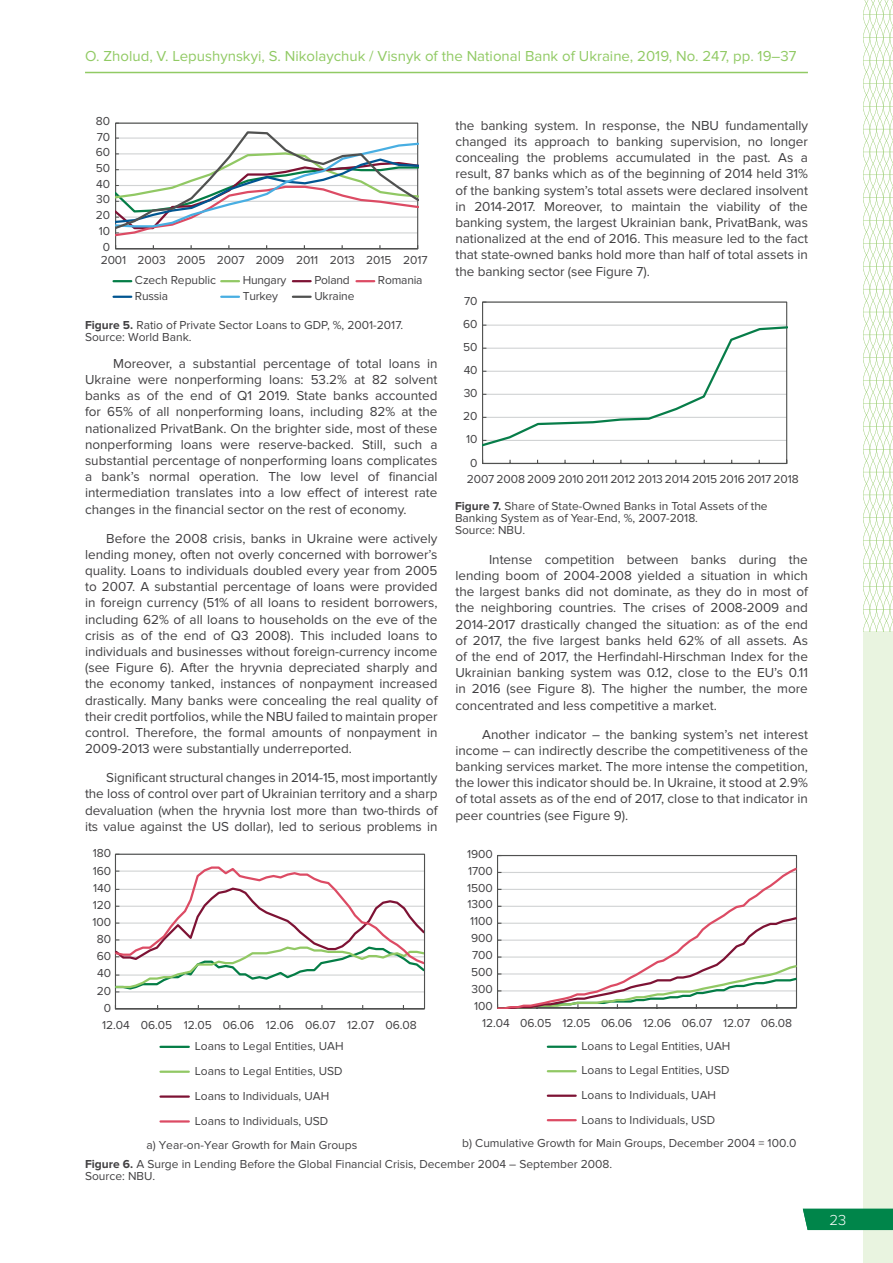
<style>
.page{position:relative;width:893px;height:1263px;background:#fff}
.page>*{position:absolute;margin:0;border:0;box-sizing:border-box;transform-origin:0 0}
.t1{font:15px "Proxima Nova";color:#91ca64}
.t2{font:300 15px "Proxima Nova";color:#fff}
.t3{font:13.5px/16.2px "Proxima Nova";color:#414042;text-align:justify}
.t4{font:12px/17.1px "Proxima Nova";color:#414042}
.s1{font-weight:700}
</style>
<div class="page">
<svg style="left:863px;top:0;width:30px;height:631px"></svg>
<hr style="left:0;top:631px;width:1px;height:632px;background:#91ca64">
<div style="left:863px;top:631px;width:30px;height:632px;background:#e9f4e0"></div>
<div style="left:803px;top:1209px;width:90px;height:21px;background:#00854a"></div>
<hr style="left:85px;top:72px;width:723px;height:1px;background:#91ca64">
<svg style="left:356px;top:280px;width:18px;height:2px"></svg>
<svg style="left:114px;top:280px;width:17px;height:2px"></svg>
<svg style="left:114px;top:296px;width:17px;height:2px"></svg>
<svg style="left:221px;top:280px;width:18px;height:2px"></svg>
<svg style="left:221px;top:296px;width:18px;height:2px"></svg>
<svg style="left:293px;top:280px;width:18px;height:2px"></svg>
<svg style="left:293px;top:296px;width:18px;height:2px"></svg>
<svg style="left:115px;top:122px;width:304px;height:128px"></svg>
<svg style="left:482px;top:301px;width:306px;height:164px"></svg>
<svg style="left:482px;top:325px;width:305px;height:123px"></svg>
<hr style="left:160px;top:1046px;width:29px;height:2px;background:#047d46">
<hr style="left:160px;top:1070px;width:29px;height:3px;background:#91c864">
<hr style="left:160px;top:1095px;width:29px;height:3px;background:#7d1234">
<hr style="left:160px;top:1120px;width:29px;height:2px;background:#dc4b64">
<hr style="left:548px;top:1045px;width:28px;height:3px;background:#047d46">
<hr style="left:548px;top:1070px;width:28px;height:2px;background:#91c864">
<hr style="left:548px;top:1094px;width:28px;height:3px;background:#7d1234">
<hr style="left:548px;top:1119px;width:28px;height:2px;background:#dc4b64">
<svg style="left:114px;top:853px;width:312px;height:157px"></svg>
<svg style="left:115px;top:865px;width:309px;height:127px"></svg>
<svg style="left:497px;top:854px;width:300px;height:155px"></svg>
<svg style="left:497px;top:866px;width:300px;height:142px"></svg>
<p class="t1" style="left:85px;top:48px;width:713px">O. Zholud, V. Lepushynskyi, S. Nikolaychuk / Visnyk of the National Bank of Ukraine, 2019, No. 247, pp. 19–37</p>
<p class="t4" style="left:96px;top:112px;width:16px">80</p>
<p class="t4" style="left:97px;top:128px;width:15px">70</p>
<p class="t4" style="left:96px;top:144px;width:16px">60</p>
<p class="t4" style="left:96px;top:160px;width:16px">50</p>
<p class="t4" style="left:96px;top:175px;width:15px">40</p>
<p class="t4" style="left:96px;top:191px;width:15px">30</p>
<p class="t4" style="left:96px;top:207px;width:16px">20</p>
<p class="t4" style="left:99px;top:222px;width:13px">10</p>
<p class="t4" style="left:103px;top:238px;width:9px">0</p>
<p class="t4" style="left:135px;top:251px;width:294px;line-height:20.1px;text-indent:-34px">2001 2003 2005 2007 2009 2011 2013 2015 2017<br>Czech Republic</p>
<p class="t4" style="left:243px;top:273px;width:45px;line-height:15.5px">Hungary<br>Turkey</p>
<p class="t4" style="left:314px;top:273px;width:42px;line-height:15.5px">Poland<br>Ukraine</p>
<p class="t4" style="left:85px;top:319px;width:320px;line-height:12px"><span class="s1">Figure 5.</span> Ratio of Private Sector Loans to GDP, %, 2001-2017.<br>Source: World Bank.</p>
<p class="t4" style="left:378px;top:272px;width:46px">Romania</p>
<p class="t4" style="left:135px;top:288px;width:35px">Russia</p>
<p class="t3" style="left:85px;top:355px;width:354px;text-indent:28px">Moreover, a substantial percentage of total loans in Ukraine were nonperforming loans: 53.2% at 82 solvent banks as of the end of Q1 2019. State banks accounted for 65% of all nonperforming loans, including 82% at the nationalized PrivatBank. On the brighter side, most of these nonperforming loans were reserve-backed. Still, such a substantial percentage of nonperforming loans complicates a bank’s normal operation. The low level of financial intermediation translates into a low effect of interest rate changes in the financial sector on the rest of economy.</p>
<p class="t3" style="left:85px;top:530px;width:354px;text-indent:21px">Before the 2008 crisis, banks in Ukraine were actively lending money, often not overly concerned with borrower’s quality. Loans to individuals doubled every year from 2005 to 2007. A substantial percentage of loans were provided in foreign currency (51% of all loans to resident borrowers, including 62% of all loans to households on the eve of the crisis as of the end of Q3 2008). This included loans to individuals and businesses without foreign-currency income (see Figure 6). After the hryvnia depreciated sharply and the economy tanked, instances of nonpayment increased drastically. Many banks were concealing the real quality of their credit portfolios, while the NBU failed to maintain proper control. Therefore, the formal amounts of nonpayment in 2009-2013 were substantially underreported.</p>
<p class="t3" style="left:85px;top:770px;width:354px;text-indent:21px">Significant structural changes in 2014-15, most importantly the loss of control over part of Ukrainian territory and a sharp devaluation (when the hryvnia lost more than two-thirds of its value against the US dollar), led to serious problems in</p>
<p class="t4" style="left:93px;top:845px;width:20px">180</p>
<p class="t4" style="left:93px;top:862px;width:20px">160</p>
<p class="t4" style="left:92px;top:879px;width:20px;text-align:justify">140<br>120<br>100</p>
<p class="t4" style="left:97px;top:931px;width:16px;text-align:justify">80<br>60<br>40<br>20</p>
<p class="t4" style="left:104px;top:999px;width:9px">0</p>
<p class="t3" style="left:455px;top:117px;width:354px">the banking system. In response, the NBU fundamentally changed its approach to banking supervision, no longer concealing the problems accumulated in the past. As a result, 87 banks which as of the beginning of 2014 held 31% of the banking system’s total assets were declared insolvent in 2014-2017. Moreover, to maintain the viability of the banking system, the largest Ukrainian bank, PrivatBank, was nationalized at the end of 2016. This measure led to the fact that state-owned banks hold more than half of total assets in the banking sector (see Figure 7).</p>
<p class="t4" style="left:464px;top:292px;width:15px">70</p>
<p class="t4" style="left:463px;top:315px;width:16px">60</p>
<p class="t4" style="left:463px;top:339px;width:16px">50</p>
<p class="t4" style="left:464px;top:362px;width:15px">40</p>
<p class="t4" style="left:464px;top:385px;width:15px">30</p>
<p class="t4" style="left:463px;top:408px;width:16px">20</p>
<p class="t4" style="left:466px;top:431px;width:13px">10</p>
<p class="t4" style="left:470px;top:454px;width:9px">0</p>
<p class="t4" style="left:455px;top:466px;width:345px;line-height:26.4px;text-indent:12px">2007 2008 2009 2010 2011 2012 2013 2014 2015 2016 2017 2018<br><span class="s1">Figure 7.</span> Share of State-Owned Banks in Total Assets of the</p>
<p class="t4" style="left:455px;top:512px;width:245px;line-height:12px">Banking System as of Year-End, %, 2007-2018.<br>Source: NBU.</p>
<p class="t3" style="left:455px;top:551px;width:354px;text-indent:34px">Intense competition between banks during the lending boom of 2004-2008 yielded a situation in which the largest banks did not dominate, as they do in most of the neighboring countries. The crises of 2008-2009 and 2014-2017 drastically changed the situation: as of the end of 2017, the five largest banks held 62% of all assets. As of the end of 2017, the Herfindahl-Hirschman Index for the Ukrainian banking system was 0.12, close to the EU’s 0.11 in 2016 (see Figure 8). The higher the number, the more concentrated and less competitive a market.</p>
<p class="t3" style="left:455px;top:726px;width:354px;text-indent:27px">Another indicator – the banking system’s net interest income – can indirectly describe the competitiveness of the banking services market. The more intense the competition, the lower this indicator should be. In Ukraine, it stood at 2.9% of total assets as of the end of 2017, close to that indicator in peer countries (see Figure 9).</p>
<p class="t4" style="left:467px;top:845px;width:27px">1900</p>
<p class="t4" style="left:468px;top:862px;width:26px">1700</p>
<p class="t4" style="left:467px;top:879px;width:27px;text-align:justify">1500<br>1300<br>1100</p>
<p class="t4" style="left:471px;top:930px;width:23px;text-align:justify">900<br>700<br>500<br>300</p>
<p class="t4" style="left:474px;top:997px;width:20px">100</p>
<p class="t4" style="left:102px;top:1016px;width:316px">12.04 06.05 12.05 06.06 12.06 06.07 12.07 06.08</p>
<p class="t4" style="left:482px;top:1014px;width:312px">12.04 06.05 12.05 06.06 12.06 06.07 12.07 06.08</p>
<p class="t4" style="left:195px;top:1038px;width:150px">Loans to Legal Entities, UAH</p>
<p class="t4" style="left:195px;top:1062px;width:149px">Loans to Legal Entities, USD</p>
<p class="t4" style="left:195px;top:1088px;width:136px">Loans to Individuals, UAH</p>
<p class="t4" style="left:195px;top:1112px;width:135px">Loans to Individuals, USD</p>
<p class="t4" style="left:146px;top:1136px;width:212px">a) Year-on-Year Growth for Main Groups</p>
<p class="t4" style="left:581px;top:1038px;width:150px">Loans to Legal Entities, UAH</p>
<p class="t4" style="left:581px;top:1062px;width:149px">Loans to Legal Entities, USD</p>
<p class="t4" style="left:581px;top:1087px;width:136px">Loans to Individuals, UAH</p>
<p class="t4" style="left:581px;top:1111px;width:135px">Loans to Individuals, USD</p>
<p class="t4" style="left:462px;top:1135px;width:336px">b) Cumulative Growth for Main Groups, December 2004 = 100.0</p>
<p class="t4" style="left:85px;top:1158px;width:529px;line-height:12px"><span class="s1">Figure 6.</span> A Surge in Lending Before the Global Financial Crisis, December 2004 – September 2008.<br>Source: NBU.</p>
<p class="t2" style="left:829px;top:1211px;width:18px">23</p>
</div>
